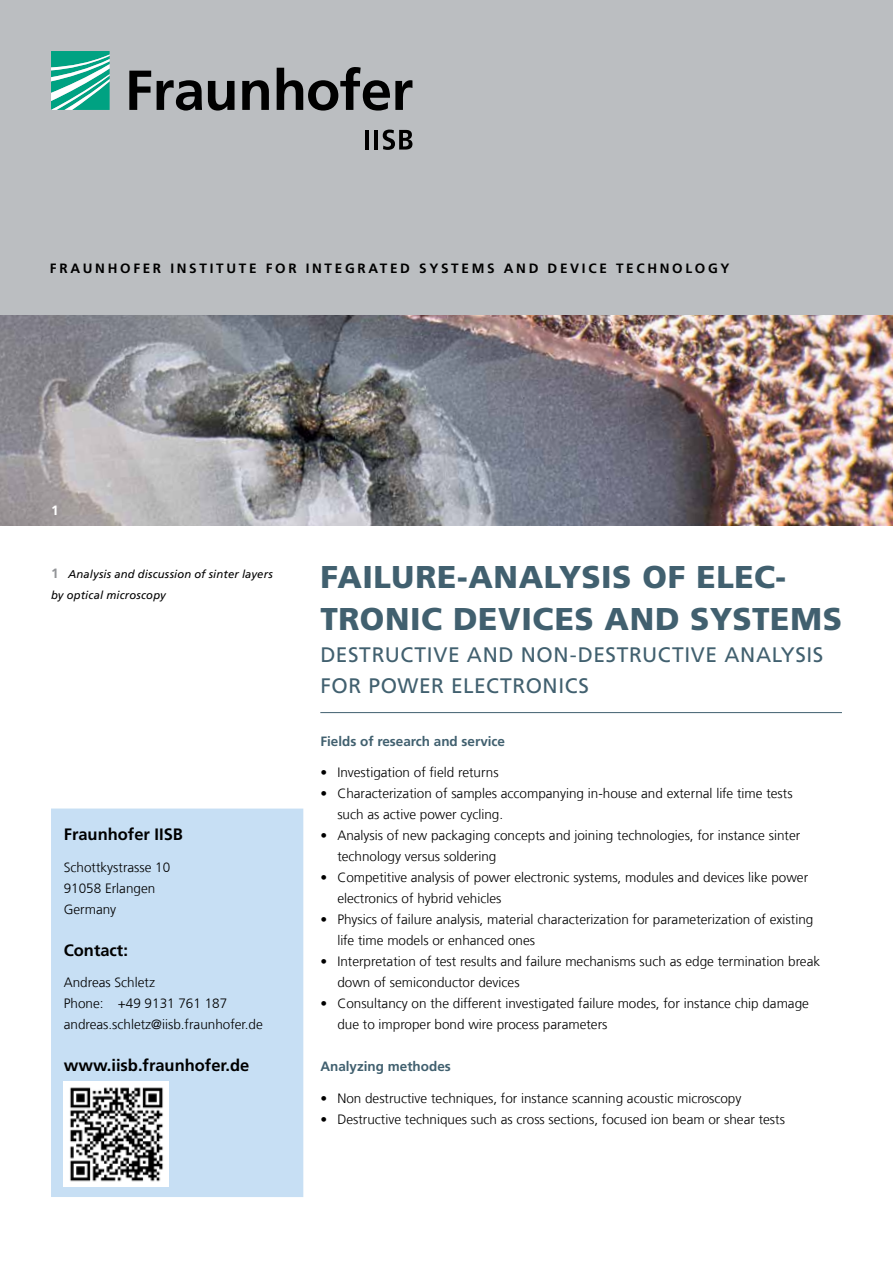
<style>
.page{position:relative;width:893px;height:1263px;background:#fff}
.page>*{position:absolute;margin:0;border:0;box-sizing:border-box;transform-origin:0 0}
.t1{font:900 31.5px/42px "Frutiger LT Com";letter-spacing:.02em;color:#41606f}
.t2{font:21px/31.5px "Frutiger LT Com";letter-spacing:.03em;color:#41606f}
.t3{font:700 16.5px "Frutiger LT Com";color:#000}
.t4{font:300 13.5px/21px "Frutiger LT Com";color:#000}
.t5{font:700 13.5px "Frutiger LT Com";letter-spacing:.2em;color:#000}
.t6{font:700 13.5px "Frutiger LT Com";color:#41606f}
.t7{font:700 13.5px "Frutiger LT Com";color:#fff}
.t8{font:italic 11.25px/21px "Frutiger LT Com";letter-spacing:.015em;color:#000}
.s1{font-weight:700;font-style:normal;font-size:13.5px;color:#939598}
</style>
<div class="page">
<div style="left:0;top:0;width:893px;height:315px;background:#bbbec1"></div>
<svg style="left:51px;top:51px;width:59px;height:59px;background:#4bbba5"></svg>
<svg style="left:129px;top:67px;width:283px;height:44px"></svg>
<hr style="left:366px;top:130px;width:3px;height:20px;background:#000">
<hr style="left:374px;top:130px;width:4px;height:20px;background:#000">
<svg style="left:383px;top:130px;width:29px;height:20px"></svg>
<hr style="left:320px;top:712px;width:522px;height:1px;background:#41606f">
<div style="left:51px;top:808px;width:252px;height:389px;background:#c7dff4"></div>
<img style="left:64px;top:1081px;width:105px;height:105px">
<img style="left:0;top:315px;width:893px;height:210px">
<p class="t5" style="left:50px;top:260px;width:681px">FRAUNHOFER INSTITUTE FOR INTEGRATED SYSTEMS AND DEVICE TECHNOLOGY</p>
<p class="t7" style="left:51px;top:502px;width:9px">1</p>
<p class="t8" style="left:51px;top:563px;width:223px"><span class="s1">1</span> Analysis and discussion of sinter layers by optical microscopy</p>
<p class="t3" style="left:64px;top:825px;width:121px">Fraunhofer IISB</p>
<p class="t4" style="left:64px;top:856px;width:108px">Schottkystrasse 10<br>91058 Erlangen<br>Germany</p>
<p class="t3" style="left:64px;top:940px;width:66px">Contact:</p>
<p class="t4" style="left:64px;top:972px;width:201px">Andreas Schletz<br>Phone: +49 9131 761 187 andreas.schletz@iisb.fraunhofer.de</p>
<p class="t3" style="left:64px;top:1056px;width:187px">www.iisb.fraunhofer.de</p>
<h1 class="t1" style="left:320px;top:556px;width:523px">FAILURE-ANALYSIS OF ELEC-<br>TRONIC DEVICES AND SYSTEMS</h1>
<h2 class="t2" style="left:320px;top:639px;width:505px">DESTRUCTIVE AND NON-DESTRUCTIVE ANALYSIS<br>FOR POWER ELECTRONICS</h2>
<p class="t6" style="left:320px;top:733px;width:186px">Fields of research and service</p>
<p class="t4" style="left:320px;top:762px;width:180px">• Investigation of field returns</p>
<p class="t4" style="left:337px;top:783px;width:457px;text-indent:-17px">• Characterization of samples accompanying in-house and external life time tests such as active power cycling.</p>
<p class="t4" style="left:337px;top:825px;width:464px;text-indent:-17px">• Analysis of new packaging concepts and joining technologies, for instance sinter technology versus soldering</p>
<p class="t4" style="left:337px;top:867px;width:472px;text-indent:-17px">• Competitive analysis of power electronic systems, modules and devices like power electronics of hybrid vehicles</p>
<p class="t4" style="left:337px;top:909px;width:477px;text-indent:-17px">• Physics of failure analysis, material characterization for parameterization of existing life time models or enhanced ones</p>
<p class="t4" style="left:337px;top:951px;width:484px;text-indent:-17px">• Interpretation of test results and failure mechanisms such as edge termination break down of semiconductor devices</p>
<p class="t4" style="left:337px;top:993px;width:473px;text-indent:-17px">• Consultancy on the different investigated failure modes, for instance chip damage due to improper bond wire process parameters</p>
<p class="t6" style="left:320px;top:1058px;width:132px">Analyzing methodes</p>
<p class="t4" style="left:320px;top:1087px;width:423px">• Non destructive techniques, for instance scanning acoustic microscopy</p>
<p class="t4" style="left:320px;top:1108px;width:466px">• Destructive techniques such as cross sections, focused ion beam or shear tests</p>
</div>
